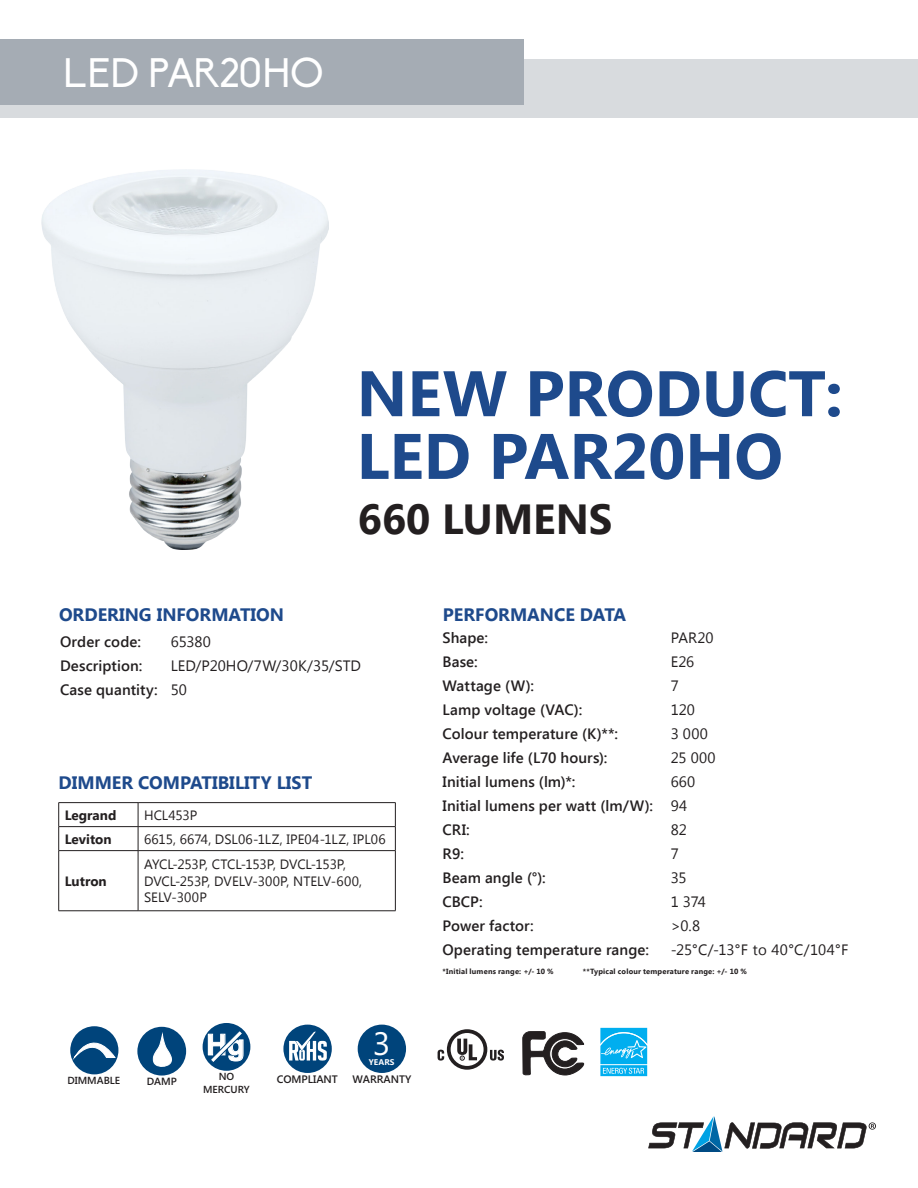
<style>
.page{position:relative;width:918px;height:1188px;background:#fff}
.page>*{position:absolute;margin:0;border:0;box-sizing:border-box;transform-origin:0 0}
.t1{font:700 64.2px "Segoe UI";color:#1e4a8c}
.t2{font:700 42px "Segoe UI";color:#231f20}
.t3{font:40.5px "Biko";color:#fff}
.t4{font:32.4px "Segoe UI";color:#fff}
.t5{font:700 28.95px "Arial";color:#fff}
.t6{font:700 18px "Segoe UI";color:#1e4a8c}
.t7{font:600 15px "Segoe UI";letter-spacing:.005em;color:#231f20}
.t8{font:15px "Segoe UI";color:#231f20}
.t9{font:13.5px/16.2px "Segoe UI";letter-spacing:-.005em;color:#231f20}
.t10{font:700 13.5px "Segoe UI";color:#231f20}
.t11{font:600 10.8px "Segoe UI";color:#231f20}
.t12{font:600 10.35px "Segoe UI";color:#231f20}
.t13{font:600 10.2px/12.3px "Segoe UI";color:#231f20;text-align:center}
.t14{font:700 8.25px "Segoe UI";color:#fcfbfc}
.t15{font:700 7.5px "Segoe UI";letter-spacing:.025em;color:#231f20}
</style>
<div class="page">
<hr style="left:59px;top:802px;width:79px;height:1px;background:#231f20">
<hr style="left:138px;top:802px;width:258px;height:1px;background:#231f20">
<hr style="left:59px;top:826px;width:79px;height:1px;background:#231f20">
<svg style="left:58px;top:803px;width:1px;height:47px"></svg>
<hr style="left:138px;top:826px;width:258px;height:1px;background:#231f20">
<svg style="left:138px;top:803px;width:1px;height:47px"></svg>
<svg style="left:395px;top:803px;width:1px;height:47px"></svg>
<hr style="left:59px;top:850px;width:79px;height:1px;background:#231f20">
<hr style="left:58px;top:851px;width:1px;height:60px;background:#231f20">
<hr style="left:138px;top:850px;width:258px;height:1px;background:#231f20">
<hr style="left:138px;top:851px;width:1px;height:60px;background:#231f20">
<hr style="left:395px;top:851px;width:1px;height:60px;background:#231f20">
<hr style="left:59px;top:911px;width:79px;height:1px;background:#231f20">
<hr style="left:138px;top:911px;width:258px;height:1px;background:#231f20">
<svg style="left:490px;top:1050px;width:14px;height:11px"></svg>
<svg style="left:447px;top:1029px;width:40px;height:41px"></svg>
<div style="left:451px;top:1033px;width:33px;height:33px;background:#fff;border-radius:50%"></div>
<svg style="left:457px;top:1039px;width:20px;height:21px"></svg>
<svg style="left:438px;top:1050px;width:6px;height:11px"></svg>
<svg style="left:522px;top:1031px;width:62px;height:44px"></svg>
<div style="left:70px;top:1026px;width:48px;height:48px;background:#00447b;border-radius:50%"></div>
<svg style="left:74px;top:1026px;width:41px;height:32px"></svg>
<svg style="left:600px;top:1027px;width:48px;height:50px"></svg>
<div style="left:600px;top:1065px;width:47px;height:11px;background:#00aeef"></div>
<svg style="left:600px;top:1028px;width:47px;height:46px;background:#2dbcf1"></svg>
<div style="left:137px;top:1027px;width:49px;height:49px;background:#00447b;border-radius:50%"></div>
<svg style="left:153px;top:1034px;width:19px;height:33px"></svg>
<div style="left:203px;top:1023px;width:47px;height:48px;background:#00447b;border-radius:50%"></div>
<svg style="left:207px;top:1030px;width:37px;height:34px"></svg>
<div style="left:358px;top:1025px;width:48px;height:48px;background:#00447b;border-radius:50%"></div>
<div style="left:283px;top:1025px;width:49px;height:48px;background:#00447b;border-radius:50%"></div>
<svg style="left:289px;top:1032px;width:38px;height:29px"></svg>
<img style="left:41px;top:170px;width:287px;height:379px">
<div style="left:0;top:59px;width:918px;height:58px;background:#d8dbde"></div>
<div style="left:0;top:39px;width:524px;height:65px;background:#a5acb4"></div>
<svg style="left:648px;top:1116px;width:228px;height:36px"></svg>
<p class="t3" style="left:63px;top:50px;width:261px">LED PAR20HO</p>
<p class="t1" style="left:357px;top:348px;width:488px">NEW PRODUCT:</p>
<p class="t1" style="left:357px;top:410px;width:428px">LED PAR20HO</p>
<p class="t2" style="left:358px;top:489px;width:256px">660 LUMENS</p>
<p class="t6" style="left:59px;top:602px;width:227px">ORDERING INFORMATION</p>
<p class="t6" style="left:443px;top:602px;width:185px">PERFORMANCE DATA</p>
<p class="t7" style="left:60px;top:631px;width:82px">Order code:</p>
<p class="t8" style="left:171px;top:631px;width:42px">65380</p>
<p class="t7" style="left:60px;top:655px;width:84px">Description:</p>
<p class="t8" style="left:171px;top:655px;width:192px">LED/P20HO/7W/30K/35/STD</p>
<p class="t7" style="left:60px;top:679px;width:99px">Case quantity:</p>
<p class="t8" style="left:171px;top:679px;width:18px">50</p>
<p class="t6" style="left:58px;top:769px;width:255px">DIMMER COMPATIBILITY LIST</p>
<p class="t10" style="left:65px;top:805px;width:53px">Legrand</p>
<p class="t9" style="left:144px;top:806px;width:55px">HCL453P</p>
<p class="t10" style="left:65px;top:829px;width:48px">Leviton</p>
<p class="t9" style="left:144px;top:830px;width:243px">6615, 6674, DSL06-1LZ, IPE04-1LZ, IPL06</p>
<p class="t10" style="left:65px;top:871px;width:44px">Lutron</p>
<p class="t9" style="left:144px;top:856px;width:220px">AYCL-253P, CTCL-153P, DVCL-153P,<br>DVCL-253P, DVELV-300P, NTELV-600,<br>SELV-300P</p>
<p class="t12" style="left:67px;top:1074px;width:54px">DIMMABLE</p>
<p class="t12" style="left:147px;top:1074px;width:32px">DAMP</p>
<p class="t5" style="left:206px;top:1025px;width:40px">Hg</p>
<p class="t13" style="left:203px;top:1070px;width:48px">NO<br>MERCURY</p>
<p class="t11" style="left:277px;top:1071px;width:63px">COMPLIANT</p>
<p class="t4" style="left:373px;top:1021px;width:19px">3</p>
<p class="t14" style="left:369px;top:1056px;width:27px">YEARS</p>
<p class="t11" style="left:353px;top:1071px;width:60px">WARRANTY</p>
<p class="t7" style="left:442px;top:627px;width:47px">Shape:</p>
<p class="t8" style="left:671px;top:628px;width:44px">PAR20</p>
<p class="t7" style="left:442px;top:651px;width:37px">Base:</p>
<p class="t8" style="left:671px;top:652px;width:25px">E26</p>
<p class="t7" style="left:442px;top:675px;width:93px">Wattage (W):</p>
<p class="t8" style="left:671px;top:676px;width:10px">7</p>
<p class="t7" style="left:442px;top:699px;width:141px">Lamp voltage (VAC):</p>
<p class="t8" style="left:671px;top:700px;width:26px">120</p>
<p class="t7" style="left:442px;top:723px;width:177px">Colour temperature (K)**:</p>
<p class="t8" style="left:671px;top:724px;width:39px">3 000</p>
<p class="t7" style="left:442px;top:747px;width:166px">Average life (L70 hours):</p>
<p class="t8" style="left:671px;top:748px;width:47px">25 000</p>
<p class="t7" style="left:442px;top:771px;width:134px">Initial lumens (lm)*:</p>
<p class="t8" style="left:671px;top:772px;width:26px">660</p>
<p class="t7" style="left:442px;top:795px;width:212px">Initial lumens per watt (lm/W):</p>
<p class="t8" style="left:671px;top:796px;width:18px">94</p>
<p class="t7" style="left:442px;top:819px;width:29px">CRI:</p>
<p class="t8" style="left:671px;top:820px;width:18px">82</p>
<p class="t7" style="left:442px;top:843px;width:23px">R9:</p>
<p class="t8" style="left:671px;top:844px;width:10px">7</p>
<p class="t7" style="left:442px;top:867px;width:105px">Beam angle (°):</p>
<p class="t8" style="left:671px;top:868px;width:17px">35</p>
<p class="t7" style="left:442px;top:891px;width:42px">CBCP:</p>
<p class="t8" style="left:671px;top:892px;width:37px">1 374</p>
<p class="t7" style="left:442px;top:915px;width:93px">Power factor:</p>
<p class="t8" style="left:671px;top:916px;width:31px">&gt;0.8</p>
<p class="t7" style="left:442px;top:939px;width:208px">Operating temperature range:</p>
<p class="t8" style="left:671px;top:940px;width:179px">-25°C/-13°F to 40°C/104°F</p>
<p class="t15" style="left:442px;top:966px;width:113px">*Initial lumens range: +/- 10 %</p>
<p class="t15" style="left:583px;top:966px;width:166px">**Typical colour temperature range: +/- 10 %</p>
</div>
